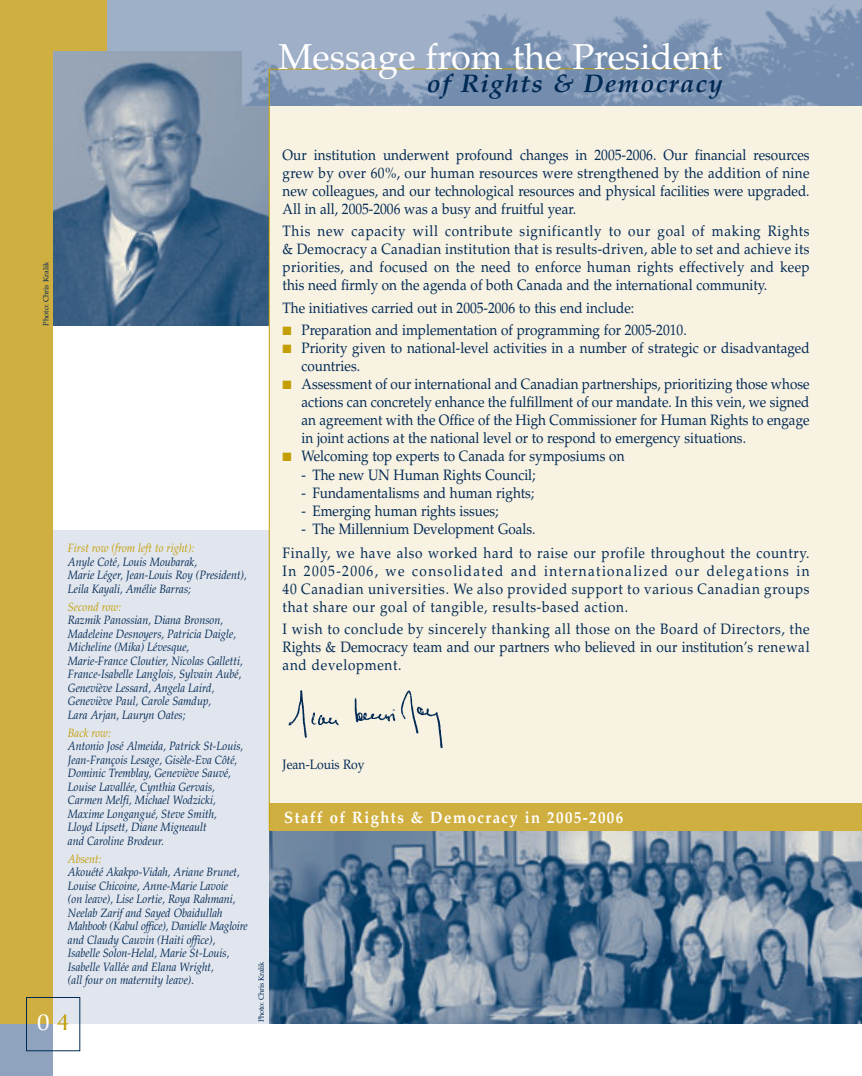
<style>
.page{position:relative;width:862px;height:1076px;background:#fff}
.page>*{position:absolute;margin:0;border:0;box-sizing:border-box;transform-origin:0 0}
.t1{font:36px "Palatino";color:#fff}
.t2{font:italic 700 25.5px "Palatino";letter-spacing:.055em;color:#002954}
.t3{font:24px "Baker Signet";color:#fff}
.t4{font:700 16.5px "Palatino";letter-spacing:.095em;color:#fff;scale:.9 1}
.t5{font:15px/18px "Palatino";color:#002954;text-align:justify;scale:.9 1}
.t6{font:15px/24px "Palatino";letter-spacing:.05em;color:#002954;scale:.9 1}
.t7{font:13.5px "Palatino";color:#002954;scale:.9 1}
.t8{font:italic 12px/13.5px "Palatino";color:#002954;scale:.9 1}
.t9{font:italic 12px "Palatino";color:#c39f06;scale:.9 1}
.t10{font:7.5px "Palatino";letter-spacing:-.015em;color:#002954}
.s1{color:#c39f06}
</style>
<div class="page">
<div style="left:95px;top:0;width:174px;height:52px;background:#9eafc8"></div>
<div style="left:17px;top:0;width:90px;height:52px;background:#d0af41"></div>
<img style="left:53px;top:52px;width:216px;height:273px">
<div style="left:0;top:0;width:53px;height:1075px;background:#d0af41"></div>
<div style="left:0;top:1023px;width:53px;height:52px;background:#8fa3bf"></div>
<div style="left:269px;top:0;width:592px;height:805px;background:#f8f2e2"></div>
<img style="left:242px;top:0;width:619px;height:106px">
<svg style="left:268px;top:68px;width:454px;height:2px"></svg>
<img style="left:288px;top:690px;width:155px;height:59px">
<div style="left:53px;top:530px;width:216px;height:493px;background:#e1e5ee"></div>
<img style="left:269px;top:830px;width:592px;height:193px">
<div style="left:269px;top:803px;width:592px;height:27px;background:#d0af41"></div>
<div style="left:26px;top:996px;width:54px;height:54px;border:1px solid #002954"></div>
<hr style="left:269px;top:69px;width:1px;height:761px;background:#c39f06">
<h1 class="t1" style="left:278px;top:42px;width:445px">Message from the President</h1>
<h2 class="t2" style="left:426px;top:73px;width:297px">of Rights &amp; Democracy</h2>
<p class="t10" style="left:43px;top:326px;width:66px;rotate:-90deg">Photo: Chris Kralik</p>
<p class="t9" style="left:68px;top:543px;width:142px">First row (from left to right):</p>
<p class="t8" style="left:68px;top:556px;width:200px">Anyle Coté, Louis Moubarak,<br>Marie Léger, Jean-Louis Roy (President),<br>Leila Kayali, Amélie Barras;</p>
<p class="t9" style="left:68px;top:601px;width:60px">Second row:</p>
<p class="t8" style="left:68px;top:614px;width:196px">Razmik Panossian, Diana Bronson, Madeleine Desnoyers, Patricia Daigle, Micheline (Mika) Lévesque, Marie-France Cloutier, Nicolas Galletti, France-Isabelle Langlois, Sylvain Aubé, Geneviève Lessard, Angela Laird, Geneviève Paul, Carole Samdup,<br>Lara Arjan, Lauryn Oates;</p>
<p class="t9" style="left:68px;top:727px;width:49px">Back row:</p>
<p class="t8" style="left:68px;top:740px;width:196px">Antonio José Almeida, Patrick St-Louis, Jean-François Lesage, Gisèle-Eva Côté, Dominic Tremblay, Geneviève Sauvé, Louise Lavallée, Cynthia Gervais, Carmen Melfi, Michael Wodzicki, Maxime Longangué, Steve Smith, Lloyd Lipsett, Diane Migneault<br>and Caroline Brodeur.</p>
<p class="t9" style="left:68px;top:853px;width:39px">Absent:</p>
<p class="t8" style="left:68px;top:866px;width:201px">Akouété Akakpo-Vidah, Ariane Brunet, Louise Chicoine, Anne-Marie Lavoie<br>(on leave), Lise Lortie, Roya Rahmani, Neelab Zarif and Sayed Obaidullah Mahboob (Kabul office), Danielle Magloire and Claudy Cauvin (Haiti office), Isabelle Solon-Helal, Marie St-Louis, Isabelle Vallée and Elana Wright,<br>(all four on maternity leave).</p>
<h3 class="t3" style="left:37px;top:1012px;width:33px">0 <span class="s1">4</span></h3>
<p class="t10" style="left:258px;top:1022px;width:62px;rotate:-90deg">Photo: Chris Kralik</p>
<p class="t5" style="left:282px;top:147px;width:587px">Our institution underwent profound changes in 2005-2006. Our financial resources grew by over 60%, our human resources were strengthened by the addition of nine new colleagues, and our technological resources and physical facilities were upgraded.<br>All in all, 2005-2006 was a busy and fruitful year.</p>
<p class="t5" style="left:282px;top:224px;width:587px">This new capacity will contribute significantly to our goal of making Rights &amp; Democracy a Canadian institution that is results-driven, able to set and achieve its priorities, and focused on the need to enforce human rights effectively and keep this need firmly on the agenda of both Canada and the international community.</p>
<p class="t5" style="left:282px;top:300px;width:392px">The initiatives carried out in 2005-2006 to this end include:</p>
<p class="t5" style="left:282px;top:323px;width:450px"><span class="s1">■</span> Preparation and implementation of programming for 2005-2010.</p>
<p class="t5" style="left:301px;top:341px;width:566px;text-indent:-19px"><span class="s1">■</span> Priority given to national-level activities in a number of strategic or disadvantaged countries.</p>
<p class="t5" style="left:301px;top:377px;width:566px;text-indent:-19px"><span class="s1">■</span> Assessment of our international and Canadian partnerships, prioritizing those whose actions can concretely enhance the fulfillment of our mandate. In this vein, we signed an agreement with the Office of the High Commissioner for Human Rights to engage in joint actions at the national level or to respond to emergency situations.</p>
<p class="t5" style="left:282px;top:449px;width:381px"><span class="s1">■</span> Welcoming top experts to Canada for symposiums on</p>
<p class="t5" style="left:301px;top:467px;width:261px">- The new UN Human Rights Council;</p>
<p class="t5" style="left:301px;top:485px;width:260px">- Fundamentalisms and human rights;</p>
<p class="t5" style="left:301px;top:503px;width:220px">- Emerging human rights issues;</p>
<p class="t6" style="left:282px;top:518px;width:586px;text-indent:19px">- The Millennium Development Goals.<br>Finally, we have also worked hard to raise our profile throughout the country.</p>
<p class="t5" style="left:282px;top:563px;width:587px">In 2005-2006, we consolidated and internationalized our delegations in 40 Canadian universities. We also provided support to various Canadian groups that share our goal of tangible, results-based action.</p>
<p class="t5" style="left:282px;top:621px;width:587px">I wish to conclude by sincerely thanking all those on the Board of Directors, the Rights &amp; Democracy team and our partners who believed in our institution’s renewal and development.</p>
<p class="t7" style="left:282px;top:758px;width:93px">Jean-Louis Roy</p>
<p class="t4" style="left:284px;top:810px;width:378px">Staff of Rights &amp; Democracy in 2005-2006</p>
</div>
